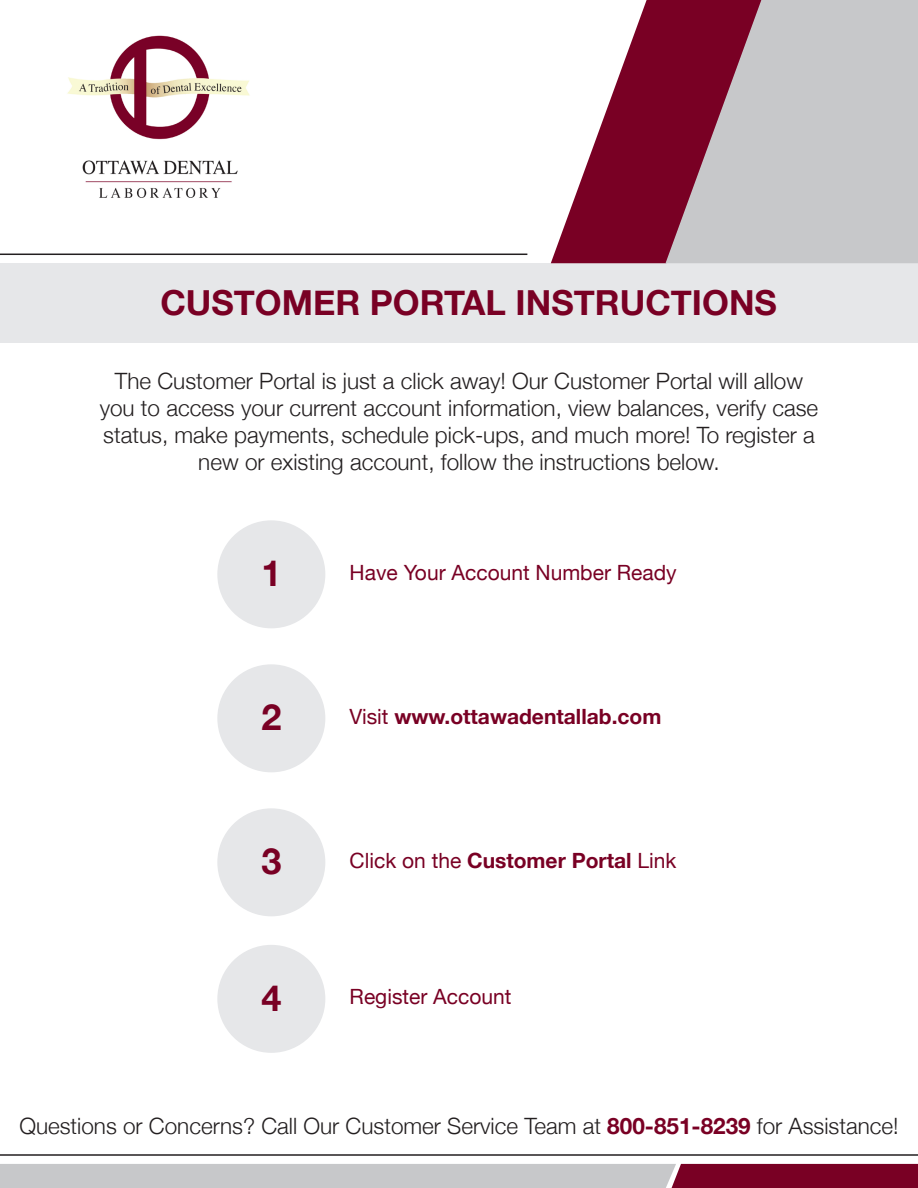
<style>
.page{position:relative;width:918px;height:1188px;background:#fff}
.page>*{position:absolute;margin:0;border:0;box-sizing:border-box;transform-origin:0 0}
.t1{font:700 36px "Helvetica Neue";color:#790024}
.t2{font:700 34.5px "Helvetica Neue";color:#790024}
.t3{font:300 22.5px/27px "Helvetica Neue";color:#231f20;text-align:center}
.t4{font:21px "Helvetica Neue";color:#790024}
.t5{font:700 21px "Helvetica Neue";color:#790024}
.s1{font-weight:400}
.s2{font-weight:700}
.s3{font-weight:700;color:#790024}
</style>
<div class="page">
<div style="left:0;top:263px;width:918px;height:79px;background:#e6e7e9"></div>
<hr style="left:0;top:254px;width:527px;height:1px;background:#231f20">
<svg style="left:551px;top:0;width:115px;height:263px;fill:#790024"></svg>
<svg style="left:666px;top:0;width:252px;height:263px;background:#b7a1a9"></svg>
<img style="left:67px;top:35px;width:183px;height:163px">
<div style="left:217px;top:520px;width:108px;height:108px;background:#e6e7e9;border-radius:50%"></div>
<div style="left:217px;top:664px;width:108px;height:108px;background:#e6e7e9;border-radius:50%"></div>
<div style="left:217px;top:808px;width:108px;height:108px;background:#e6e7e9;border-radius:50%"></div>
<div style="left:217px;top:945px;width:108px;height:108px;background:#e6e7e9;border-radius:50%"></div>
<hr style="left:0;top:1154px;width:918px;height:2px;background:#231f20">
<svg style="left:0;top:1164px;width:918px;height:24px;background:#b2939e"></svg>
<p class="t2" style="left:160px;top:275px;width:618px">CUSTOMER PORTAL INSTRUCTIONS</p>
<p class="t3" style="left:100px;top:366px;width:720px">The Customer Portal is just a click away! Our Customer Portal will allow you to access your current account information, view balances, verify case status, make payments, schedule pick-ups, and much more! To register a new or existing account, follow the instructions below.</p>
<p class="t1" style="left:261px;top:545px;width:22px">1</p>
<p class="t4" style="left:350px;top:557px;width:329px">Have Your Account Number Ready</p>
<p class="t1" style="left:261px;top:689px;width:22px">2</p>
<p class="t5" style="left:350px;top:700px;width:313px"><span class="s1">Visit</span> www.ottawadentallab.com</p>
<p class="t1" style="left:261px;top:833px;width:22px">3</p>
<p class="t4" style="left:350px;top:846px;width:328px">Click on the <span class="s2">Customer Portal</span> Link</p>
<p class="t1" style="left:261px;top:970px;width:22px">4</p>
<p class="t4" style="left:350px;top:982px;width:163px">Register Account</p>
<p class="t3" style="left:19px;top:1111px;width:881px">Questions or Concerns? Call Our Customer Service Team at <span class="s3">800-851-8239</span> for Assistance!</p>
</div>
